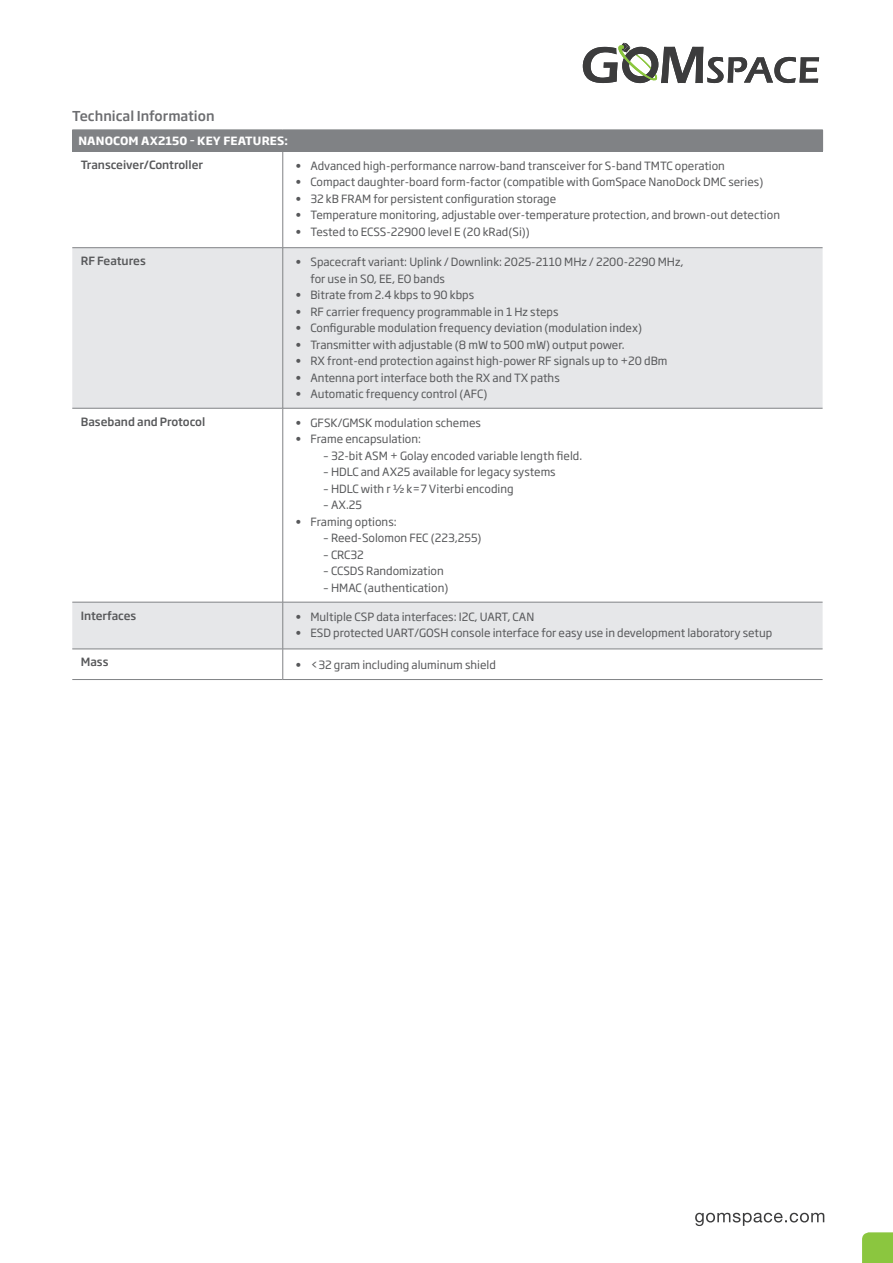
<style>
.page{position:relative;width:893px;height:1263px;background:#fff}
.page>*{position:absolute;margin:0;border:0;box-sizing:border-box;transform-origin:0 0}
.t1{font:500 13.5px "Soho Gothic Pro";color:#6c6d70}
.t2{font:11.25px/16.5px "Soho Gothic Pro";color:#57585a}
.t3{font:500 11.25px "Soho Gothic Pro";color:#57585a}
.t4{font:700 11.25px "Soho Gothic Pro";letter-spacing:.015em;color:#fff}
</style>
<div class="page">
<svg style="left:695px;top:1213px;width:129px;height:13px"></svg>
<svg style="left:862px;top:1232px;width:31px;height:31px"></svg>
<svg style="left:583px;top:43px;width:236px;height:40px"></svg>
<div style="left:72px;top:130px;width:751px;height:21px;background:#808285"></div>
<svg style="left:72px;top:248px;width:751px;height:401px;fill:#e6e7e9"></svg>
<hr style="left:72px;top:151px;width:211px;height:1px;background:#808285">
<hr style="left:283px;top:151px;width:540px;height:1px;background:#808285">
<hr style="left:283px;top:151px;width:1px;height:96px;background:#808285">
<hr style="left:283px;top:248px;width:1px;height:160px;background:#808285">
<hr style="left:283px;top:408px;width:1px;height:194px;background:#808285">
<hr style="left:283px;top:602px;width:1px;height:47px;background:#808285">
<hr style="left:283px;top:649px;width:1px;height:30px;background:#808285">
<hr style="left:72px;top:247px;width:211px;height:1px;background:#808285">
<hr style="left:283px;top:247px;width:540px;height:1px;background:#808285">
<hr style="left:72px;top:408px;width:211px;height:1px;background:#808285">
<hr style="left:283px;top:408px;width:540px;height:1px;background:#808285">
<hr style="left:72px;top:602px;width:211px;height:1px;background:#808285">
<hr style="left:283px;top:602px;width:540px;height:1px;background:#808285">
<hr style="left:72px;top:649px;width:211px;height:1px;background:#808285">
<hr style="left:283px;top:649px;width:540px;height:1px;background:#808285">
<hr style="left:72px;top:679px;width:211px;height:1px;background:#808285">
<hr style="left:283px;top:679px;width:540px;height:1px;background:#808285">
<p class="t1" style="left:72px;top:106px;width:144px">Technical Information</p>
<p class="t4" style="left:78px;top:132px;width:211px">NANOCOM AX2150 – KEY FEATURES:</p>
<p class="t3" style="left:81px;top:155px;width:124px">Transceiver/Controller</p>
<p class="t2" style="left:296px;top:157px;width:431px">• Advanced high-performance narrow-band transceiver for S-band TMTC operation</p>
<p class="t2" style="left:296px;top:173px;width:469px">• Compact daughter-board form-factor (compatible with GomSpace NanoDock DMC series)</p>
<p class="t2" style="left:296px;top:190px;width:262px">• 32 kB FRAM for persistent configuration storage</p>
<p class="t2" style="left:296px;top:206px;width:486px">• Temperature monitoring, adjustable over-temperature protection, and brown-out detection</p>
<p class="t2" style="left:296px;top:223px;width:236px">• Tested to ECSS-22900 level E (20 kRad(Si))</p>
<p class="t3" style="left:81px;top:252px;width:66px">RF Features</p>
<p class="t2" style="left:310px;top:253px;width:375px;text-indent:-15px">• Spacecraft variant: Uplink / Downlink: 2025-2110 MHz / 2200-2290 MHz, for use in SO, EE, EO bands</p>
<p class="t2" style="left:296px;top:286px;width:180px">• Bitrate from 2.4 kbps to 90 kbps</p>
<p class="t2" style="left:296px;top:303px;width:264px">• RF carrier frequency programmable in 1 Hz steps</p>
<p class="t2" style="left:296px;top:319px;width:348px">• Configurable modulation frequency deviation (modulation index)</p>
<p class="t2" style="left:296px;top:336px;width:331px">• Transmitter with adjustable (8 mW to 500 mW) output power.</p>
<p class="t2" style="left:296px;top:352px;width:373px">• RX front-end protection against high-power RF signals up to +20 dBm</p>
<p class="t2" style="left:296px;top:369px;width:266px">• Antenna port interface both the RX and TX paths</p>
<p class="t2" style="left:296px;top:385px;width:193px">• Automatic frequency control (AFC)</p>
<p class="t3" style="left:81px;top:413px;width:126px">Baseband and Protocol</p>
<p class="t2" style="left:296px;top:414px;width:187px">• GFSK/GMSK modulation schemes</p>
<p class="t2" style="left:296px;top:430px;width:127px">• Frame encapsulation:</p>
<p class="t2" style="left:323px;top:447px;width:261px">– 32-bit ASM + Golay encoded variable length field.</p>
<p class="t2" style="left:323px;top:463px;width:234px">– HDLC and AX25 available for legacy systems</p>
<p class="t2" style="left:323px;top:480px;width:192px">– HDLC with r ½ k=7 Viterbi encoding</p>
<p class="t2" style="left:323px;top:496px;width:40px">– AX.25</p>
<p class="t2" style="left:296px;top:513px;width:103px">• Framing options:</p>
<p class="t2" style="left:323px;top:529px;width:160px">– Reed-Solomon FEC (223,255)</p>
<p class="t2" style="left:323px;top:546px;width:42px">– CRC32</p>
<p class="t2" style="left:323px;top:562px;width:122px">– CCSDS Randomization</p>
<p class="t2" style="left:323px;top:579px;width:127px">– HMAC (authentication)</p>
<p class="t3" style="left:81px;top:607px;width:57px">Interfaces</p>
<p class="t2" style="left:296px;top:608px;width:240px">• Multiple CSP data interfaces: I2C, UART, CAN</p>
<p class="t2" style="left:296px;top:624px;width:478px">• ESD protected UART/GOSH console interface for easy use in development laboratory setup</p>
<p class="t3" style="left:81px;top:653px;width:29px">Mass</p>
<p class="t2" style="left:296px;top:656px;width:202px">• &lt;32 gram including aluminum shield</p>
</div>
